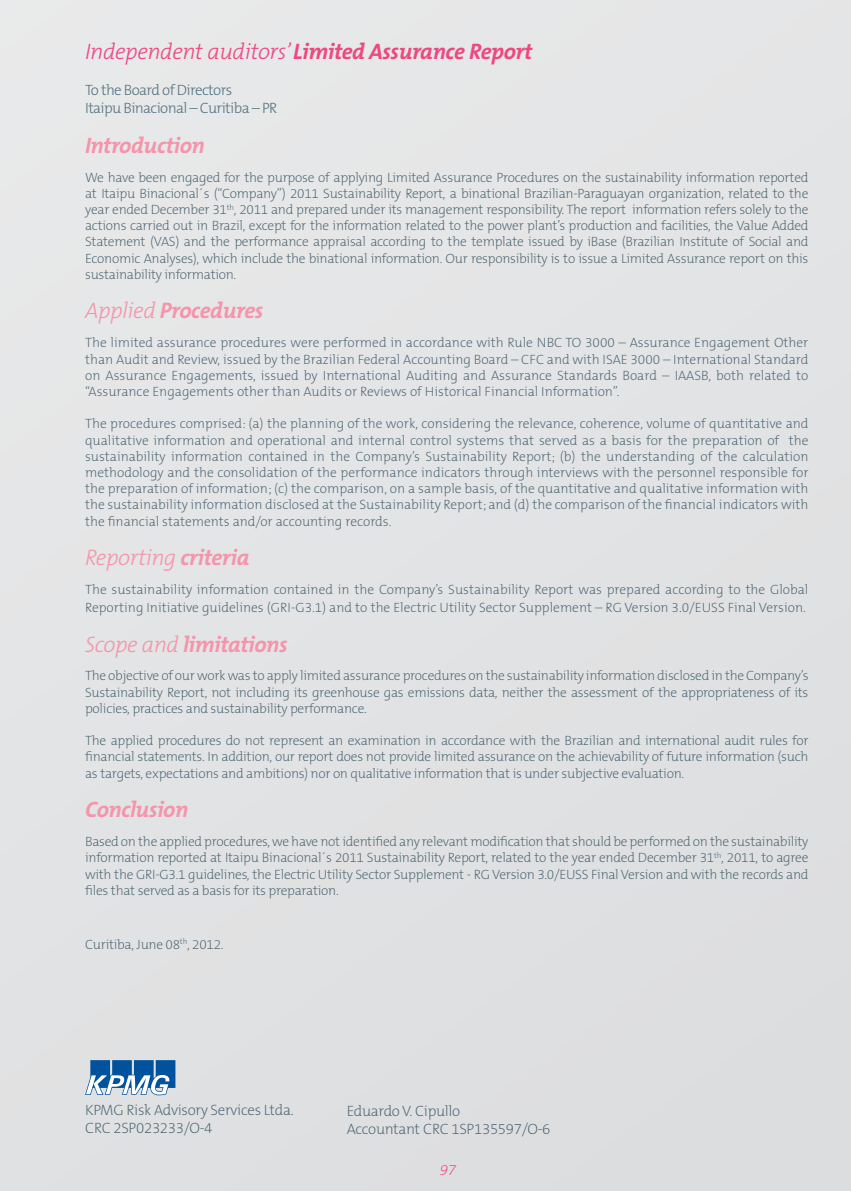
<style>
.page{position:relative;width:851px;height:1191px;background:#fff}
.page>*{position:absolute;margin:0;border:0;box-sizing:border-box;transform-origin:0 0}
.t1{font:italic 700 22.5px "The Mix B7";letter-spacing:-.02em;color:#f594aa}
.t2{font:italic 700 22.5px "The Mix B7";letter-spacing:-.02em;color:#ef477f}
.t3{font:italic 300 22.5px "The Mix B3";letter-spacing:-.02em;color:#f594aa}
.t4{font:200 15px/18px "The Mix B2";letter-spacing:-.02em;color:#48626f}
.t5{font:300 15px/18px "The Mix B3";letter-spacing:-.04em;color:#567483}
.t6{font:italic 200 15px "The Mix B2";color:#ef477f}
.t7{font:200 13.5px/16.2px "The Mix B2";color:#48626f;text-align:justify}
.t8{font:200 13.5px "The Mix B2";letter-spacing:-.02em;color:#48626f}
.s1{font-family:"The Mix B3";font-weight:300}
.s2{font-family:"The Mix B7";font-weight:700}
</style>
<div class="page">
<div style="left:0;top:0;width:850px;height:1191px;background:#e2e3e4"></div>
<svg style="left:85px;top:1060px;width:90px;height:35px;background:#6293bf"></svg>
<h1 class="t2" style="left:85px;top:39px;width:449px"><span class="s1">Independent auditors’</span> Limited Assurance Report</h1>
<p class="t5" style="left:85px;top:82px;width:194px">To the Board of Directors<br>Itaipu Binacional – Curitiba – PR</p>
<h1 class="t1" style="left:85px;top:133px;width:121px">Introduction</h1>
<p class="t7" style="left:85px;top:169px;width:724px">We have been engaged for the purpose of applying Limited Assurance Procedures on the sustainability information reported at Itaipu Binacional´s (“Company”) 2011 Sustainability Report, a binational Brazilian-Paraguayan organization, related to the year ended December 31<sup>th</sup>, 2011 and prepared under its management responsibility. The report information refers solely to the actions carried out in Brazil, except for the information related to the power plant’s production and facilities, the Value Added Statement (VAS) and the performance appraisal according to the template issued by iBase (Brazilian Institute of Social and Economic Analyses), which include the binational information. Our responsibility is to issue a Limited Assurance report on this sustainability information.</p>
<h1 class="t1" style="left:85px;top:299px;width:180px"><span class="s1">Applied</span> Procedures</h1>
<p class="t7" style="left:85px;top:335px;width:724px">The limited assurance procedures were performed in accordance with Rule NBC TO 3000 – Assurance Engagement Other than Audit and Review, issued by the Brazilian Federal Accounting Board – CFC and with ISAE 3000 – International Standard on Assurance Engagements, issued by International Auditing and Assurance Standards Board – IAASB, both related to “Assurance Engagements other than Audits or Reviews of Historical Financial Information”.</p>
<p class="t7" style="left:85px;top:416px;width:724px">The procedures comprised: (a) the planning of the work, considering the relevance, coherence, volume of quantitative and qualitative information and operational and internal control systems that served as a basis for the preparation of the sustainability information contained in the Company’s Sustainability Report; (b) the understanding of the calculation methodology and the consolidation of the performance indicators through interviews with the personnel responsible for the preparation of information; (c) the comparison, on a sample basis, of the quantitative and qualitative information with the sustainability information disclosed at the Sustainability Report; and (d) the comparison of the financial indicators with the financial statements and/or accounting records.</p>
<h1 class="t3" style="left:85px;top:545px;width:166px">Reporting <span class="s2">criteria</span></h1>
<p class="t7" style="left:85px;top:581px;width:724px;line-height:18px">The sustainability information contained in the Company’s Sustainability Report was prepared according to the Global<br>Reporting Initiative guidelines (GRI-G3.1) and to the Electric Utility Sector Supplement – RG Version 3.0/EUSS Final Version.</p>
<h1 class="t1" style="left:85px;top:632px;width:204px"><span class="s1">Scope and</span> limitations</h1>
<p class="t7" style="left:85px;top:668px;width:724px">The objective of our work was to apply limited assurance procedures on the sustainability information disclosed in the Company’s Sustainability Report, not including its greenhouse gas emissions data, neither the assessment of the appropriateness of its policies, practices and sustainability performance.</p>
<p class="t7" style="left:85px;top:733px;width:724px">The applied procedures do not represent an examination in accordance with the Brazilian and international audit rules for financial statements. In addition, our report does not provide limited assurance on the achievability of future information (such as targets, expectations and ambitions) nor on qualitative information that is under subjective evaluation.</p>
<h1 class="t1" style="left:85px;top:797px;width:105px">Conclusion</h1>
<p class="t7" style="left:85px;top:834px;width:724px">Based on the applied procedures, we have not identified any relevant modification that should be performed on the sustainability information reported at Itaipu Binacional´s 2011 Sustainability Report, related to the year ended December 31<sup>th</sup>, 2011, to agree with the GRI-G3.1 guidelines, the Electric Utility Sector Supplement - RG Version 3.0/EUSS Final Version and with the records and files that served as a basis for its preparation.</p>
<p class="t8" style="left:85px;top:937px;width:140px">Curitiba, June 08<sup>th</sup>, 2012.</p>
<p class="t4" style="left:85px;top:1101px;width:210px">KPMG Risk Advisory Services Ltda.<br>CRC 2SP023233/O-4</p>
<p class="t4" style="left:347px;top:1102px;width:205px">Eduardo V. Cipullo<br>Accountant CRC 1SP135597/O-6</p>
<p class="t6" style="left:439px;top:1162px;width:18px">97</p>
</div>
